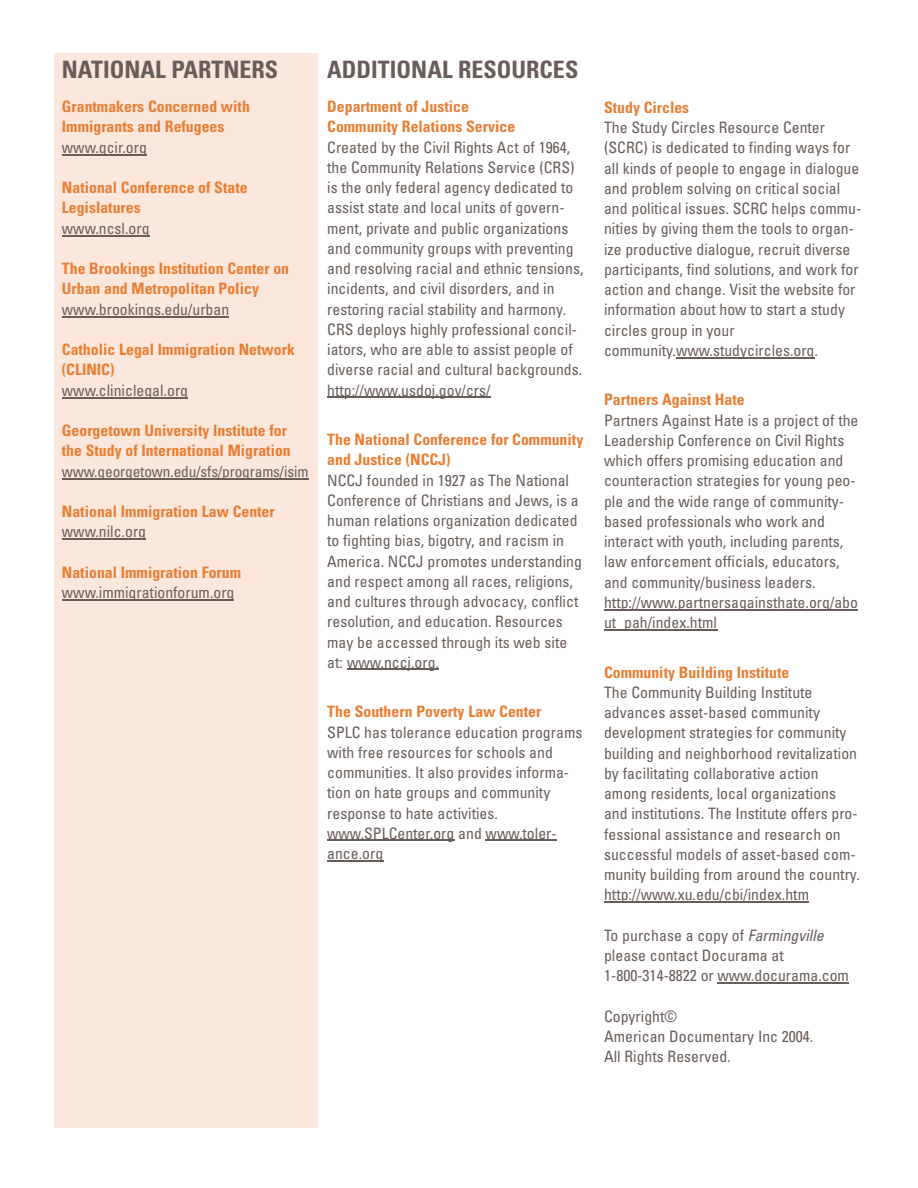
<style>
.page{position:relative;width:918px;height:1188px;background:#fff}
.page>*{position:absolute;margin:0;border:0;box-sizing:border-box;transform-origin:0 0}
.t1{font:700 condensed 24px "Univers";color:#695d59}
.t2{font:condensed 15.75px/20.2px "Univers";color:#695d59}
.t3{font:700 condensed 15.75px/20.1px "Univers";color:#e97e33}
.t4{font:condensed 15.3px "Univers";letter-spacing:-.01em;color:#695d59}
.s1{font-style:italic}
</style>
<div class="page">
<hr style="left:327px;top:397px;width:71px;height:1px;background:#695d59">
<hr style="left:398px;top:397px;width:92px;height:1px;background:#695d59">
<hr style="left:347px;top:669px;width:34px;height:1px;background:#695d59">
<hr style="left:381px;top:669px;width:58px;height:1px;background:#695d59">
<hr style="left:327px;top:840px;width:34px;height:1px;background:#695d59">
<hr style="left:361px;top:840px;width:70px;height:1px;background:#695d59">
<svg style="left:431px;top:840px;width:23px;height:1px"></svg>
<hr style="left:486px;top:840px;width:34px;height:1px;background:#695d59">
<hr style="left:519px;top:840px;width:33px;height:1px;background:#695d59">
<hr style="left:327px;top:860px;width:56px;height:1px;background:#695d59">
<hr style="left:676px;top:357px;width:34px;height:1px;background:#695d59">
<hr style="left:710px;top:357px;width:105px;height:1px;background:#695d59">
<hr style="left:604px;top:609px;width:71px;height:1px;background:#695d59">
<hr style="left:674px;top:609px;width:184px;height:1px;background:#695d59">
<hr style="left:604px;top:629px;width:113px;height:1px;background:#695d59">
<hr style="left:604px;top:901px;width:71px;height:2px;background:#695d59">
<hr style="left:674px;top:901px;width:135px;height:2px;background:#695d59">
<hr style="left:717px;top:982px;width:35px;height:2px;background:#695d59">
<hr style="left:751px;top:982px;width:98px;height:2px;background:#695d59">
<div style="left:54px;top:54px;width:264px;height:1074px;background:#fbe7dc"></div>
<hr style="left:62px;top:154px;width:34px;height:1px;background:#695d59">
<svg style="left:96px;top:154px;width:51px;height:1px"></svg>
<hr style="left:62px;top:235px;width:34px;height:1px;background:#695d59">
<hr style="left:95px;top:235px;width:55px;height:1px;background:#695d59">
<hr style="left:62px;top:316px;width:34px;height:1px;background:#695d59">
<hr style="left:95px;top:316px;width:134px;height:1px;background:#695d59">
<hr style="left:62px;top:397px;width:34px;height:1px;background:#695d59">
<hr style="left:95px;top:397px;width:93px;height:1px;background:#695d59">
<hr style="left:62px;top:478px;width:33px;height:1px;background:#695d59">
<hr style="left:94px;top:478px;width:215px;height:1px;background:#695d59">
<hr style="left:62px;top:539px;width:34px;height:1px;background:#695d59">
<hr style="left:95px;top:539px;width:51px;height:1px;background:#695d59">
<hr style="left:62px;top:599px;width:34px;height:1px;background:#695d59">
<hr style="left:95px;top:599px;width:139px;height:1px;background:#695d59">
<h1 class="t1" style="left:62px;top:61px;width:218px">NATIONAL PARTNERS</h1>
<p class="t3" style="left:62px;top:98px;width:189px">Grantmakers Concerned with<br>Immigrants and Refugees</p>
<p class="t2" style="left:62px;top:139px;width:86px">www.gcir.org</p>
<p class="t3" style="left:62px;top:179px;width:187px">National Conference of State<br>Legislatures</p>
<p class="t2" style="left:62px;top:220px;width:89px">www.ncsl.org</p>
<p class="t3" style="left:62px;top:260px;width:229px">The Brookings Institution Center on<br>Urban and Metropolitan Policy</p>
<p class="t2" style="left:62px;top:301px;width:169px">www.brookings.edu/urban</p>
<p class="t3" style="left:62px;top:341px;width:234px">Catholic Legal Immigration Network (CLINIC)</p>
<p class="t2" style="left:62px;top:382px;width:128px">www.cliniclegal.org</p>
<p class="t3" style="left:62px;top:422px;width:230px">Georgetown University Institute for the Study of International Migration</p>
<p class="t4" style="left:62px;top:466px;width:248px">w w w.g e o r g e to w n .e d u /s fs /p r o g r a m s /is im</p>
<p class="t3" style="left:62px;top:503px;width:214px">National Immigration Law Center</p>
<p class="t2" style="left:62px;top:523px;width:86px">www.nilc.org</p>
<p class="t3" style="left:62px;top:564px;width:181px">National Immigration Forum</p>
<p class="t2" style="left:62px;top:584px;width:174px">www.immigrationforum.org</p>
<h1 class="t1" style="left:327px;top:61px;width:253px">ADDITIONAL RESOURCES</h1>
<p class="t3" style="left:327px;top:98px;width:189px">Department of Justice<br>Community Relations Service</p>
<p class="t2" style="left:327px;top:138px;width:258px">Created by the Civil Rights Act of 1964, the Community Relations Service (CRS) is the only federal agency dedicated to assist state and local units of govern&shy;ment, private and public organizations and community groups with preventing and resolving racial and ethnic tensions, incidents, and civil disorders, and in restoring racial stability and harmony.<br>CRS deploys highly professional concil&shy;iators, who are able to assist people of diverse racial and cultural backgrounds. http://www.usdoj.gov/crs/</p>
<p class="t3" style="left:327px;top:431px;width:258px;line-height:20.5px">The National Conference for Community and Justice (NCCJ)</p>
<p class="t2" style="left:327px;top:471px;width:256px">NCCJ founded in 1927 as The National Conference of Christians and Jews, is a human relations organization dedicated to fighting bias, bigotry, and racism in America. NCCJ promotes understanding and respect among all races, religions, and cultures through advocacy, conflict resolution, and education. Resources may be accessed through its web site at: www.nccj.org.</p>
<p class="t3" style="left:327px;top:703px;width:216px">The Southern Poverty Law Center</p>
<p class="t2" style="left:327px;top:723px;width:257px">SPLC has tolerance education programs with free resources for schools and communities. It also provides informa&shy;tion on hate groups and community response to hate activities. www.SPLCenter.org and www.toler&shy;ance.org</p>
<p class="t3" style="left:604px;top:99px;width:87px">Study Circles</p>
<p class="t2" style="left:604px;top:119px;width:259px">The Study Circles Resource Center (SCRC) is dedicated to finding ways for all kinds of people to engage in dialogue and problem solving on critical social and political issues. SCRC helps commu&shy;nities by giving them the tools to organ&shy;ize productive dialogue, recruit diverse participants, find solutions, and work for action and change. Visit the website for information about how to start a study circles group in your community.www.studycircles.org.</p>
<p class="t3" style="left:604px;top:391px;width:142px">Partners Against Hate</p>
<p class="t2" style="left:604px;top:411px;width:256px">Partners Against Hate is a project of the Leadership Conference on Civil Rights which offers promising education and counteraction strategies for young peo&shy;ple and the wide range of community&shy;based professionals who work and interact with youth, including parents, law enforcement officials, educators, and community/business leaders. http://www.partnersagainsthate.org/abo ut_pah/index.html</p>
<p class="t3" style="left:604px;top:663px;width:187px">Community Building Institute</p>
<p class="t2" style="left:604px;top:684px;width:257px">The Community Building Institute advances asset-based community development strategies for community building and neighborhood revitalization by facilitating collaborative action among residents, local organizations and institutions. The Institute offers pro&shy;fessional assistance and research on successful models of asset-based com&shy;munity building from around the country. http://www.xu.edu/cbi/index.htm</p>
<p class="t2" style="left:604px;top:927px;width:246px">To purchase a copy of <span class="s1">Farmingville </span>please contact Docurama at<br>1-800-314-8822 or www.docurama.com</p>
<p class="t2" style="left:604px;top:1008px;width:211px">Copyright©<br>American Documentary Inc 2004.<br>All Rights Reserved.</p>
</div>
